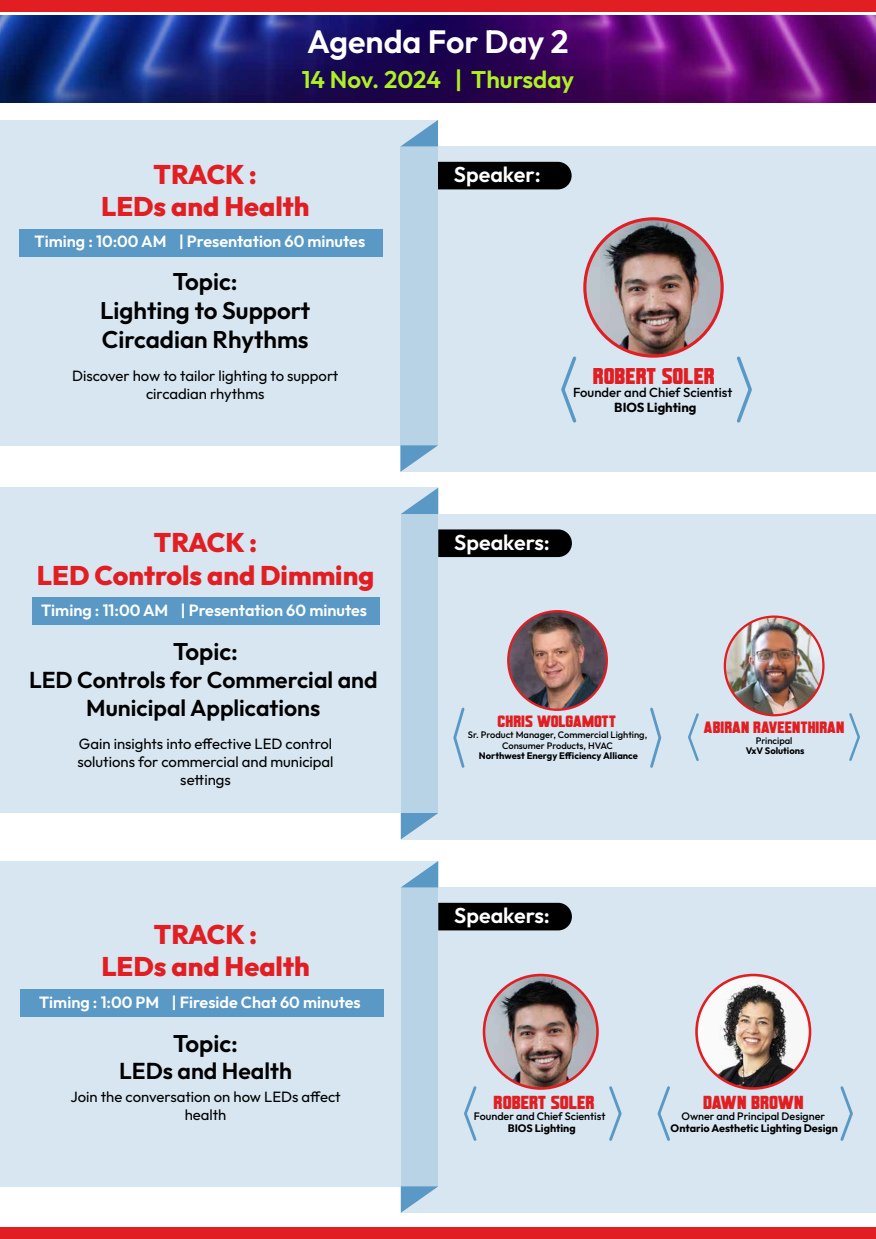
<style>
.page{position:relative;width:876px;height:1239px;background:#fff}
.page>*{position:absolute;margin:0;border:0;box-sizing:border-box;transform-origin:0 0}
.t1{font:600 32.2px "Outfit";color:#fff}
.t2{font:800 26.86px/32.2px "Outfit";color:#e21e22;text-align:center}
.t3{font:600 24.15px/29px "Outfit";color:#000;text-align:center}
.t4{font:600 24.06px "Outfit";color:#aff022}
.t5{font:600 22.93px/27.6px "Outfit";color:#000;text-align:center}
.t6{font:22.05px "PECHOS Regular";color:#e11e22}
.t7{font:600 21.44px "Outfit";color:#fff}
.t8{font:18.2px "PECHOS Regular";color:#e11e22}
.t9{font:600 16.19px "Outfit";color:#fff}
.t10{font:15.84px "PECHOS Regular";color:#e11e22}
.t11{font:14.88px/17.8px "Outfit";color:#000;text-align:center}
.t12{font:500 13.04px "Outfit";color:#000}
.t13{font:700 13.04px "Outfit";color:#000}
.t14{font:500 10.76px "Outfit";color:#000}
.t15{font:700 10.76px "Outfit";color:#000}
.t16{font:500 9.36px/10.3px "Outfit";color:#000;text-align:center}
.t17{font:700 9.36px "Outfit";color:#000}
</style>
<div class="page">
<div style="left:0;top:0;width:875px;height:12px;background:#e11e22"></div>
<div style="left:0;top:1227px;width:875px;height:11px;background:#e11e22"></div>
<img style="left:0;top:15px;width:875px;height:88px">
<div style="left:0;top:487px;width:438px;height:325px;background:#d7e6f1"></div>
<svg style="left:401px;top:514px;width:474px;height:325px;background:#d4e4ef"></svg>
<div style="left:32px;top:597px;width:347px;height:27px;background:#5a99c5"></div>
<svg style="left:401px;top:488px;width:37px;height:26px"></svg>
<svg style="left:401px;top:812px;width:37px;height:27px"></svg>
<div style="left:438px;top:529px;width:134px;height:28px;background:#000"></div>
<svg style="left:452px;top:705px;width:14px;height:64px"></svg>
<svg style="left:648px;top:705px;width:14px;height:64px"></svg>
<svg style="left:507px;top:610px;width:101px;height:100px"></svg>
<img style="left:509px;top:612px;width:96px;height:96px;border-radius:48px">
<svg style="left:686px;top:711px;width:14px;height:52px"></svg>
<svg style="left:847px;top:711px;width:14px;height:51px"></svg>
<svg style="left:723px;top:615px;width:101px;height:101px"></svg>
<img style="left:725px;top:617px;width:97px;height:97px;border-radius:48px">
<div style="left:0;top:860px;width:438px;height:326px;background:#d7e6f1"></div>
<svg style="left:401px;top:887px;width:474px;height:325px;background:#d4e3ef"></svg>
<div style="left:20px;top:988px;width:363px;height:28px;background:#5a99c5"></div>
<svg style="left:401px;top:860px;width:37px;height:27px"></svg>
<svg style="left:401px;top:1186px;width:37px;height:26px"></svg>
<div style="left:438px;top:902px;width:134px;height:28px;background:#000"></div>
<svg style="left:838px;top:1083px;width:16px;height:59px"></svg>
<svg style="left:607px;top:1083px;width:16px;height:59px"></svg>
<svg style="left:462px;top:1083px;width:16px;height:59px"></svg>
<svg style="left:482px;top:973px;width:116px;height:116px"></svg>
<img style="left:485px;top:976px;width:111px;height:110px;border-radius:55px">
<svg style="left:655px;top:1083px;width:17px;height:59px"></svg>
<svg style="left:695px;top:973px;width:116px;height:116px"></svg>
<img style="left:697px;top:976px;width:111px;height:110px;border-radius:55px">
<div style="left:0;top:120px;width:438px;height:325px;background:#d7e6f1"></div>
<svg style="left:400px;top:146px;width:475px;height:325px;background:#d4e4ef"></svg>
<div style="left:20px;top:229px;width:363px;height:27px;background:#5a99c5"></div>
<svg style="left:401px;top:120px;width:37px;height:26px"></svg>
<svg style="left:400px;top:445px;width:38px;height:26px"></svg>
<div style="left:438px;top:162px;width:133px;height:27px;background:#000"></div>
<svg style="left:583px;top:217px;width:140px;height:140px"></svg>
<img style="left:586px;top:220px;width:134px;height:134px;border-radius:67px">
<svg style="left:734px;top:353px;width:19px;height:72px"></svg>
<svg style="left:559px;top:353px;width:20px;height:72px"></svg>
<h1 class="t1" style="left:307px;top:23px;width:263px">Agenda For Day 2</h1>
<h3 class="t4" style="left:302px;top:66px;width:274px">14 Nov. 2024 | Thursday</h3>
<h2 class="t2" style="left:101px;top:158px;width:210px">TRACK :<br>LEDs and Health</h2>
<p class="t9" style="left:35px;top:232px;width:332px">Timing : 10:00 AM | Presentation 60 minutes</p>
<h3 class="t3" style="left:100px;top:267px;width:211px">Topic:<br>Lighting to Support<br>Circadian Rhythms</h3>
<p class="t11" style="left:72px;top:367px;width:268px">Discover how to tailor lighting to support circadian rhythms</p>
<h2 class="t2" style="left:37px;top:526px;width:339px">TRACK :<br>LED Controls and Dimming</h2>
<p class="t9" style="left:41px;top:600px;width:327px">Timing : 11:00 AM | Presentation 60 minutes</p>
<h3 class="t3" style="left:173px;top:637px;width:66px">Topic:</h3>
<h3 class="t5" style="left:29px;top:666px;width:350px">LED Controls for Commercial and<br>Municipal Applications</h3>
<p class="t11" style="left:77px;top:734px;width:257px">Gain insights into effective LED control solutions for commercial and municipal settings</p>
<h2 class="t2" style="left:101px;top:917px;width:210px">TRACK :<br>LEDs and Health</h2>
<p class="t9" style="left:39px;top:992px;width:323px">Timing : 1:00 PM | Fireside Chat 60 minutes</p>
<h3 class="t3" style="left:173px;top:1028px;width:66px">Topic:</h3>
<h3 class="t5" style="left:119px;top:1057px;width:174px">LEDs and Health</h3>
<p class="t11" style="left:70px;top:1087px;width:272px">Join the conversation on how LEDs affect health</p>
<h3 class="t7" style="left:454px;top:162px;width:88px">Speaker:</h3>
<h3 class="t6" style="left:592px;top:366px;width:124px">ROBERT SOLER</h3>
<p class="t12" style="left:573px;top:385px;width:161px">Founder and Chief Scientist</p>
<p class="t13" style="left:614px;top:399px;width:84px">BIOS Lighting</p>
<h3 class="t7" style="left:454px;top:529px;width:97px">Speakers:</h3>
<p class="t10" style="left:497px;top:714px;width:120px">CHRIS WOLGAMOTT</p>
<p class="t16" style="left:467px;top:729px;width:181px">Sr. Product Manager, Commercial Lighting,<br>Consumer Products, HVAC</p>
<p class="t17" style="left:479px;top:750px;width:160px">Northwest Energy Efficiency Alliance</p>
<p class="t10" style="left:703px;top:719px;width:142px">ABIRAN RAVEENTHIRAN</p>
<p class="t16" style="left:755px;top:735px;width:38px">Principal</p>
<p class="t17" style="left:745px;top:745px;width:60px">VxV Solutions</p>
<h3 class="t7" style="left:454px;top:903px;width:97px">Speakers:</h3>
<p class="t8" style="left:493px;top:1093px;width:102px">ROBERT SOLER</p>
<p class="t14" style="left:474px;top:1109px;width:133px">Founder and Chief Scientist</p>
<p class="t15" style="left:508px;top:1121px;width:69px">BIOS Lighting</p>
<p class="t8" style="left:703px;top:1093px;width:102px">DAWN BROWN</p>
<p class="t14" style="left:681px;top:1109px;width:145px">Owner and Principal Designer</p>
<p class="t15" style="left:670px;top:1121px;width:169px">Ontario Aesthetic Lighting Design</p>
</div>
